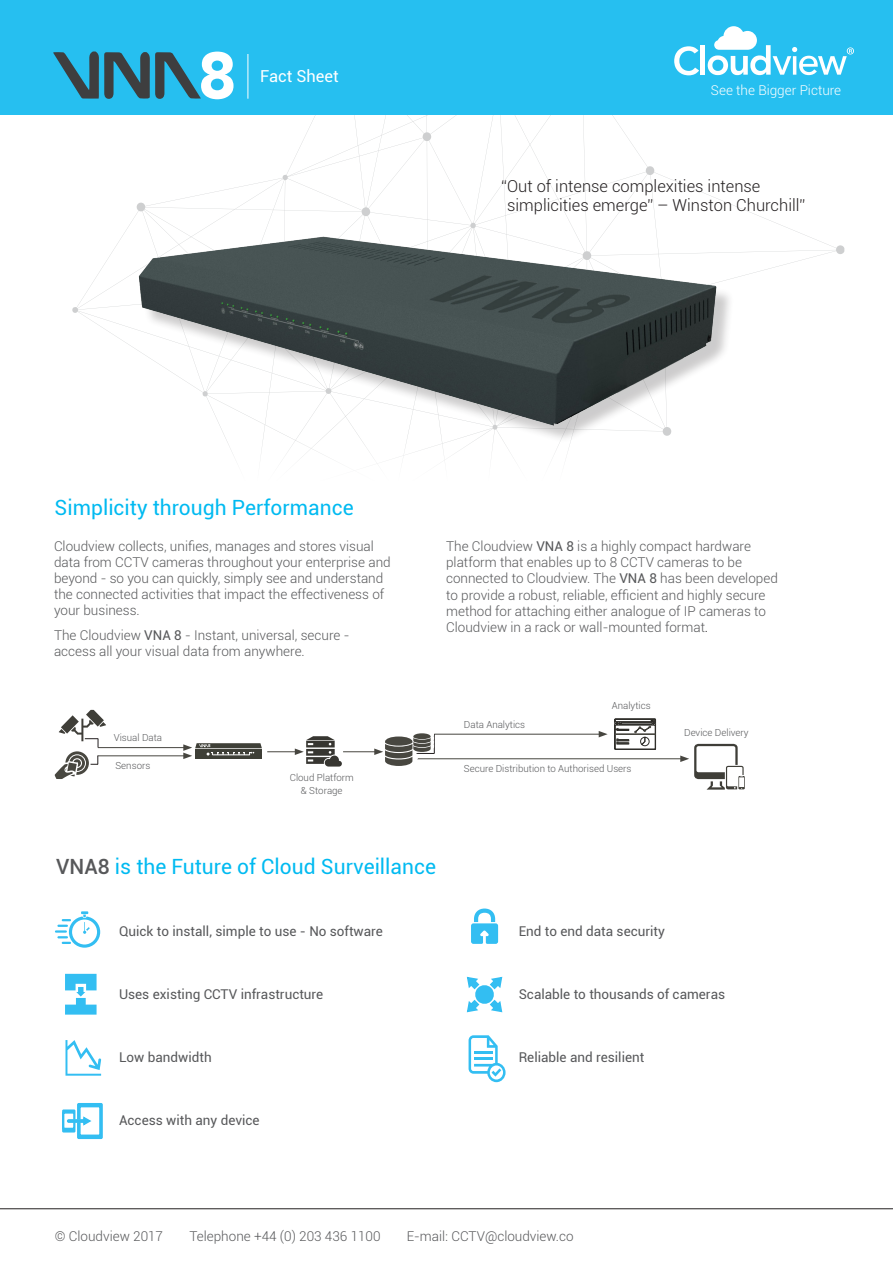
<style>
.page{position:relative;width:893px;height:1263px;background:#fff}
.page>*{position:absolute;margin:0;border:0;box-sizing:border-box;transform-origin:0 0}
.t1{font:900 65.25px "Avenir";color:#fff}
.t2{font:21px "Roboto";color:#00baf1}
.t3{font:300 16.5px/19.8px "Roboto";color:#231f20}
.t4{font:16.5px "Roboto";color:#fff}
.t5{font:300 13.5px/16.2px "Roboto";color:#57585a}
.t6{font:13.5px "Roboto";color:#57585a}
.t7{font:300 13.5px "Roboto";color:#fff}
.t8{font:300 9.75px "Roboto";color:#57585a}
.t9{font:900 4.05px "Avenir";color:#fff}
.s1{font-weight:400}
.s2{color:#231f20}
.s3{font-weight:500;color:#57585a}
</style>
<div class="page">
<svg style="left:72px;top:115px;width:772px;height:229px"></svg>
<img style="left:127px;top:217px;width:601px;height:230px">
<div style="left:0;top:0;width:893px;height:115px;background:#26bff0"></div>
<svg style="left:674px;top:46px;width:25px;height:29px"></svg>
<div style="left:700px;top:45px;width:5px;height:30px;background:#fff"></div>
<svg style="left:708px;top:26px;width:146px;height:49px"></svg>
<svg style="left:53px;top:51px;width:148px;height:48px"></svg>
<svg style="left:55px;top:911px;width:45px;height:37px"></svg>
<svg style="left:65px;top:1040px;width:36px;height:36px"></svg>
<svg style="left:466px;top:976px;width:37px;height:37px"></svg>
<svg style="left:471px;top:908px;width:27px;height:36px"></svg>
<hr style="left:248px;top:54px;width:1px;height:45px;background:#fff">
<svg style="left:62px;top:1103px;width:41px;height:37px"></svg>
<svg style="left:469px;top:1035px;width:37px;height:47px"></svg>
<hr style="left:474px;top:1057px;width:18px;height:3px;background:#00aeef">
<hr style="left:474px;top:1051px;width:18px;height:3px;background:#00aeef">
<hr style="left:0;top:1208px;width:893px;height:1px;background:#231f20">
<svg style="left:65px;top:974px;width:32px;height:41px"></svg>
<hr style="left:98px;top:747px;width:88px;height:1px;background:#474640">
<hr style="left:267px;top:751px;width:30px;height:1px;background:#474640">
<hr style="left:343px;top:751px;width:34px;height:1px;background:#474640">
<hr style="left:434px;top:734px;width:167px;height:1px;background:#474640">
<svg style="left:599px;top:731px;width:9px;height:6px"></svg>
<hr style="left:98px;top:755px;width:88px;height:1px;background:#474640">
<hr style="left:416px;top:758px;width:267px;height:1px;background:#474640">
<svg style="left:295px;top:736px;width:47px;height:30px"></svg>
<svg style="left:614px;top:718px;width:42px;height:32px"></svg>
<svg style="left:680px;top:744px;width:65px;height:46px"></svg>
<svg style="left:54px;top:710px;width:52px;height:69px"></svg>
<svg style="left:374px;top:733px;width:61px;height:33px"></svg>
<svg style="left:183px;top:743px;width:79px;height:16px"></svg>
<h1 class="t1" style="left:198px;top:20px;width:40px">8</h1>
<p class="t4" style="left:260px;top:65px;width:80px">Fact Sheet</p>
<p class="t7" style="left:711px;top:80px;width:132px">See the Bigger Picture</p>
<p class="t3" style="left:507px;top:175px;width:300px;text-indent:-6px">“Out of intense complexities intense simplicities emerge” – Winston Churchill”</p>
<p class="t2" style="left:55px;top:493px;width:300px">Simplicity through Performance</p>
<p class="t5" style="left:54px;top:537px;width:338px">Cloudview collects, unifies, manages and stores visual data from CCTV cameras throughout your enterprise and beyond - so you can quickly, simply see and understand the connected activities that impact the effectiveness of your business.</p>
<p class="t5" style="left:54px;top:627px;width:297px">The Cloudview <span class="s1">VNA 8</span> - Instant, universal, secure - access all your visual data from anywhere.</p>
<p class="t8" style="left:114px;top:731px;width:50px">Visual Data</p>
<p class="t8" style="left:115px;top:758px;width:36px">Sensors</p>
<p class="t9" style="left:208px;top:742px;width:4px">8</p>
<p class="t8" style="left:290px;top:771px;width:66px">Cloud Platform</p>
<p class="t8" style="left:301px;top:784px;width:43px">&amp; Storage</p>
<p class="t5" style="left:446px;top:538px;width:333px">The Cloudview <span class="s1">VNA 8</span> is a highly compact hardware platform that enables up to 8 CCTV cameras to be connected to Cloudview. The <span class="s1">VNA 8</span> has been developed to provide a robust, reliable, efficient and highly secure method for attaching either analogue of IP cameras to Cloudview in a rack or wall-mounted format<span class="s2">.</span></p>
<p class="t8" style="left:464px;top:717px;width:63px">Data Analytics</p>
<p class="t8" style="left:612px;top:699px;width:40px">Analytics</p>
<p class="t8" style="left:464px;top:761px;width:169px">Secure Distribution to Authorised Users</p>
<p class="t8" style="left:684px;top:725px;width:66px">Device Delivery</p>
<p class="t2" style="left:56px;top:852px;width:381px"><span class="s3">VNA8</span> is the Future of Cloud Surveillance</p>
<p class="t6" style="left:119px;top:922px;width:265px">Quick to install, simple to use - No software</p>
<p class="t6" style="left:119px;top:985px;width:206px">Uses existing CCTV infrastructure</p>
<p class="t6" style="left:119px;top:1048px;width:94px">Low bandwidth</p>
<p class="t6" style="left:119px;top:1111px;width:142px">Access with any device</p>
<p class="t6" style="left:519px;top:922px;width:148px">End to end data security</p>
<p class="t6" style="left:519px;top:985px;width:208px">Scalable to thousands of cameras</p>
<p class="t6" style="left:519px;top:1048px;width:127px">Reliable and resilient</p>
<p class="t5" style="left:55px;top:1227px;width:110px">© Cloudview 2017</p>
<p class="t5" style="left:189px;top:1227px;width:193px">Telephone +44 (0) 203 436 1100</p>
<p class="t5" style="left:407px;top:1227px;width:168px">E-mail: CCTV@cloudview.co</p>
</div>
